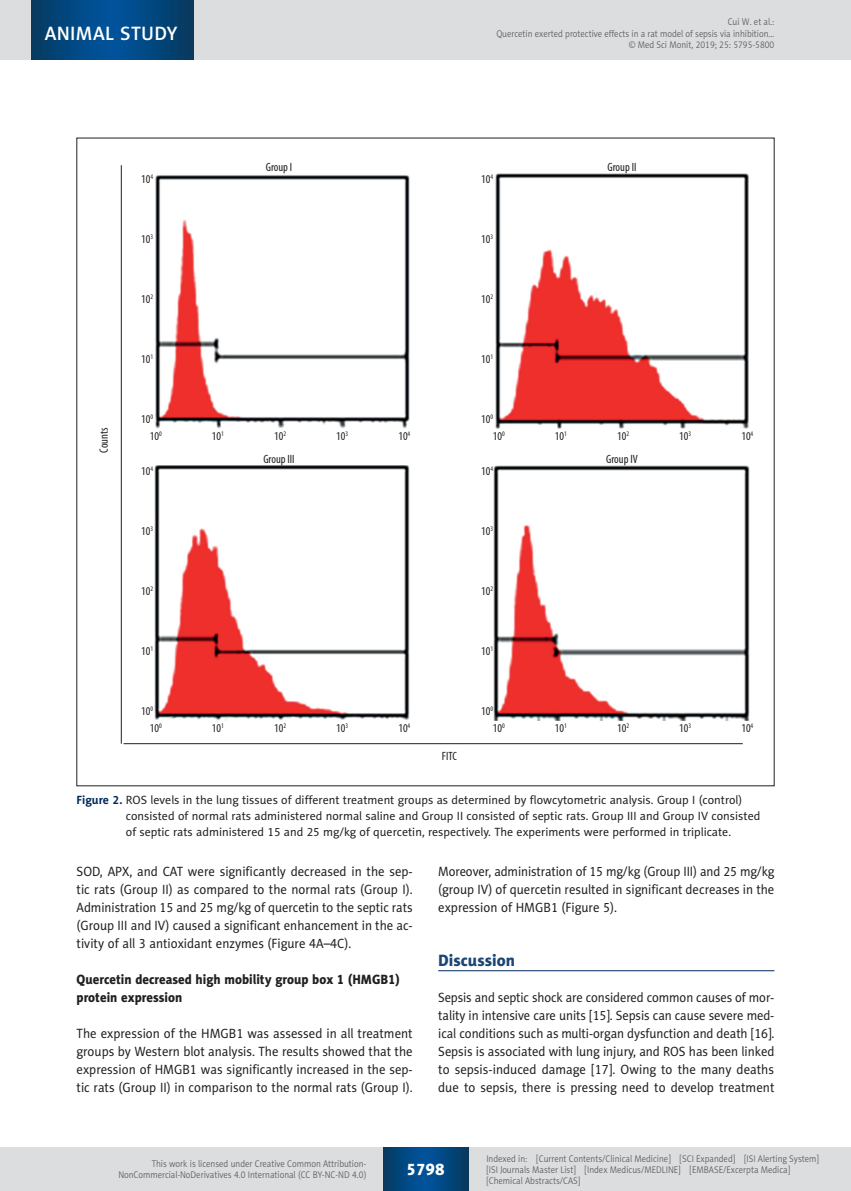
<style>
.page{position:relative;width:851px;height:1191px;background:#fff}
.page>*{position:absolute;margin:0;border:0;box-sizing:border-box;transform-origin:0 0}
.t1{font:19.5px "Naomi Sans EFN Medium";letter-spacing:.015em;color:#fff}
.MSM_Headline_1{font:16.5px "Naomi Sans EFN Heavy";color:#1a4574}
.t2{font:16.5px "Naomi Sans EFN Heavy";color:#fff}
.MSM_Body{font:13.5px/18px "Naomi Sans EFN";color:#231f20;text-align:justify;scale:.95 1}
.MSM_Body-2{font:13.5px/18px "Naomi Sans EFN";color:#231f20;text-align:justify;scale:.93 1}
.MSM_Headline_2{font:13.5px/18px "Naomi Sans EFN Heavy";color:#231f20;scale:.95 1}
.MSM_Rycina_tytul{font:12px/15.8px "Naomi Sans EFN";color:#231f20}
.t3{font:condensed 12px "Myriad Pro";color:#231f20}
.t4{font:9.75px/11.2px "Naomi Sans EFN Light";color:#57585a;text-align:right;scale:.9 1}
.s1{font-weight:700;color:#00295c}
</style>
<div class="page">
<hr style="left:438px;top:970px;width:336px;height:1px;background:#00295c">
<img style="left:155px;top:175px;width:254px;height:253px">
<img style="left:495px;top:173px;width:253px;height:255px">
<img style="left:493px;top:465px;width:255px;height:255px">
<img style="left:154px;top:465px;width:255px;height:255px">
<hr style="left:121px;top:165px;width:1px;height:578px;background:#231f20">
<hr style="left:123px;top:743px;width:619px;height:1px;background:#231f20">
<div style="left:0;top:1148px;width:850px;height:43px;background:#dcdddf"></div>
<svg style="left:383px;top:1147px;width:85px;height:43px;background:#02477e"></svg>
<div style="left:0;top:0;width:850px;height:60px;background:#dcdddf"></div>
<hr style="left:850px;top:0;width:1px;height:60px;background:#dcdddf">
<svg style="left:32px;top:0;width:161px;height:60px;background:#02477f"></svg>
<h1 class="t1" style="left:45px;top:22px;width:134px">ANIMAL STUDY</h1>
<p class="t4" style="left:496px;top:16px;width:310px">Cui W. et al.:<br>Quercetin exerted protective effects in a rat model of sepsis via inhibition… © Med Sci Monit, 2019; 25: 5795-5800</p>
<p class="t3" style="left:141px;top:172px;width:13px">10<sup>4</sup></p>
<p class="t3" style="left:266px;top:161px;width:28px">Group I</p>
<p class="t3" style="left:481px;top:172px;width:13px">10<sup>4</sup></p>
<p class="t3" style="left:607px;top:161px;width:30px">Group II</p>
<p class="t3" style="left:141px;top:232px;width:13px">10<sup>3</sup></p>
<p class="t3" style="left:481px;top:232px;width:13px">10<sup>3</sup></p>
<p class="t3" style="left:141px;top:292px;width:13px">10<sup>2</sup></p>
<p class="t3" style="left:481px;top:292px;width:13px">10<sup>2</sup></p>
<p class="t3" style="left:141px;top:352px;width:13px">10<sup>1</sup></p>
<p class="t3" style="left:481px;top:352px;width:13px">10<sup>1</sup></p>
<p class="t3" style="left:141px;top:412px;width:13px">10<sup>0</sup></p>
<p class="t3" style="left:481px;top:412px;width:13px">10<sup>0</sup></p>
<p class="t3" style="left:97px;top:452px;width:27px;rotate:-90deg">Counts</p>
<p class="t3" style="left:150px;top:429px;width:13px">10<sup>0</sup></p>
<p class="t3" style="left:679px;top:429px;width:13px">10<sup>3</sup></p>
<p class="t3" style="left:741px;top:429px;width:13px">10<sup>4</sup></p>
<p class="t3" style="left:274px;top:429px;width:13px">10<sup>2</sup></p>
<p class="t3" style="left:336px;top:429px;width:13px">10<sup>3</sup></p>
<p class="t3" style="left:398px;top:429px;width:13px">10<sup>4</sup></p>
<p class="t3" style="left:492px;top:429px;width:13px">10<sup>0</sup></p>
<p class="t3" style="left:617px;top:429px;width:13px">10<sup>2</sup></p>
<p class="t3" style="left:212px;top:429px;width:13px">10<sup>1</sup></p>
<p class="t3" style="left:555px;top:429px;width:13px">10<sup>1</sup></p>
<p class="t3" style="left:141px;top:464px;width:13px">10<sup>4</sup></p>
<p class="t3" style="left:263px;top:453px;width:33px">Group III</p>
<p class="t3" style="left:481px;top:464px;width:13px">10<sup>4</sup></p>
<p class="t3" style="left:606px;top:453px;width:33px">Group IV</p>
<p class="t3" style="left:141px;top:524px;width:13px">10<sup>3</sup></p>
<p class="t3" style="left:481px;top:524px;width:13px">10<sup>3</sup></p>
<p class="t3" style="left:141px;top:584px;width:13px">10<sup>2</sup></p>
<p class="t3" style="left:481px;top:584px;width:13px">10<sup>2</sup></p>
<p class="t3" style="left:141px;top:644px;width:13px">10<sup>1</sup></p>
<p class="t3" style="left:481px;top:644px;width:13px">10<sup>1</sup></p>
<p class="t3" style="left:141px;top:704px;width:13px">10<sup>0</sup></p>
<p class="t3" style="left:481px;top:704px;width:13px">10<sup>0</sup></p>
<p class="t3" style="left:150px;top:721px;width:13px">10<sup>0</sup></p>
<p class="t3" style="left:679px;top:721px;width:13px">10<sup>3</sup></p>
<p class="t3" style="left:741px;top:721px;width:13px">10<sup>4</sup></p>
<p class="t3" style="left:274px;top:721px;width:13px">10<sup>2</sup></p>
<p class="t3" style="left:336px;top:721px;width:13px">10<sup>3</sup></p>
<p class="t3" style="left:398px;top:721px;width:13px">10<sup>4</sup></p>
<p class="t3" style="left:492px;top:721px;width:13px">10<sup>0</sup></p>
<p class="t3" style="left:617px;top:721px;width:13px">10<sup>2</sup></p>
<p class="t3" style="left:212px;top:721px;width:13px">10<sup>1</sup></p>
<p class="t3" style="left:555px;top:721px;width:13px">10<sup>1</sup></p>
<p class="t3" style="left:442px;top:749px;width:16px">FITC</p>
<p class="MSM_Rycina_tytul" style="left:126px;top:792px;width:636px;text-indent:-49px"><span class="s1">Figure 2.</span> ROS levels in the lung tissues of different treatment groups as determined by flowcytometric analysis. Group I (control) consisted of normal rats administered normal saline and Group II consisted of septic rats. Group III and Group IV consisted of septic rats administered 15 and 25 mg/kg of quercetin, respectively. The experiments were performed in triplicate.</p>
<p class="MSM_Body" style="left:77px;top:862px;width:355px">SOD, APX, and CAT were significantly decreased in the sep&shy;tic rats (Group II) as compared to the normal rats (Group I).<br>Administration 15 and 25 mg/kg of quercetin to the septic rats (Group III and IV) caused a significant enhancement in the ac&shy;tivity of all 3 antioxidant enzymes (Figure 4A–4C).</p>
<p class="MSM_Headline_2" style="left:77px;top:970px;width:341px">Quercetin decreased high mobility group box 1 (HMGB1) protein expression</p>
<p class="MSM_Body" style="left:77px;top:1024px;width:355px">The expression of the HMGB1 was assessed in all treatment groups by Western blot analysis. The results showed that the expression of HMGB1 was significantly increased in the sep&shy;tic rats (Group II) in comparison to the normal rats (Group I).</p>
<p class="MSM_Body-2" style="left:438px;top:862px;width:363px">Moreover, administration of 15 mg/kg (Group III) and 25 mg/kg (group IV) of quercetin resulted in significant decreases in the expression of HMGB1 (Figure 5).</p>
<p class="MSM_Headline_1" style="left:438px;top:950px;width:78px">Discussion</p>
<p class="MSM_Body-2" style="left:438px;top:988px;width:363px">Sepsis and septic shock are considered common causes of mor&shy;tality in intensive care units [15]. Sepsis can cause severe med&shy;ical conditions such as multi-organ dysfunction and death [16].<br>Sepsis is associated with lung injury, and ROS has been linked to sepsis-induced damage [17]. Owing to the many deaths due to sepsis, there is pressing need to develop treatment</p>
<p class="t4" style="left:118px;top:1158px;width:277px">This work is licensed under Creative Common Attribution-<br>NonCommercial-NoDerivatives 4.0 International (CC BY-NC-ND 4.0)</p>
<p class="t2" style="left:406px;top:1159px;width:40px">5798</p>
<p class="t4" style="left:486px;top:1152px;width:371px;text-align:left">Indexed in: [Current Contents/Clinical Medicine] [SCI Expanded] [ISI Alerting System] [ISI Journals Master List] [Index Medicus/MEDLINE] [EMBASE/Excerpta Medica] [Chemical Abstracts/CAS]</p>
</div>
